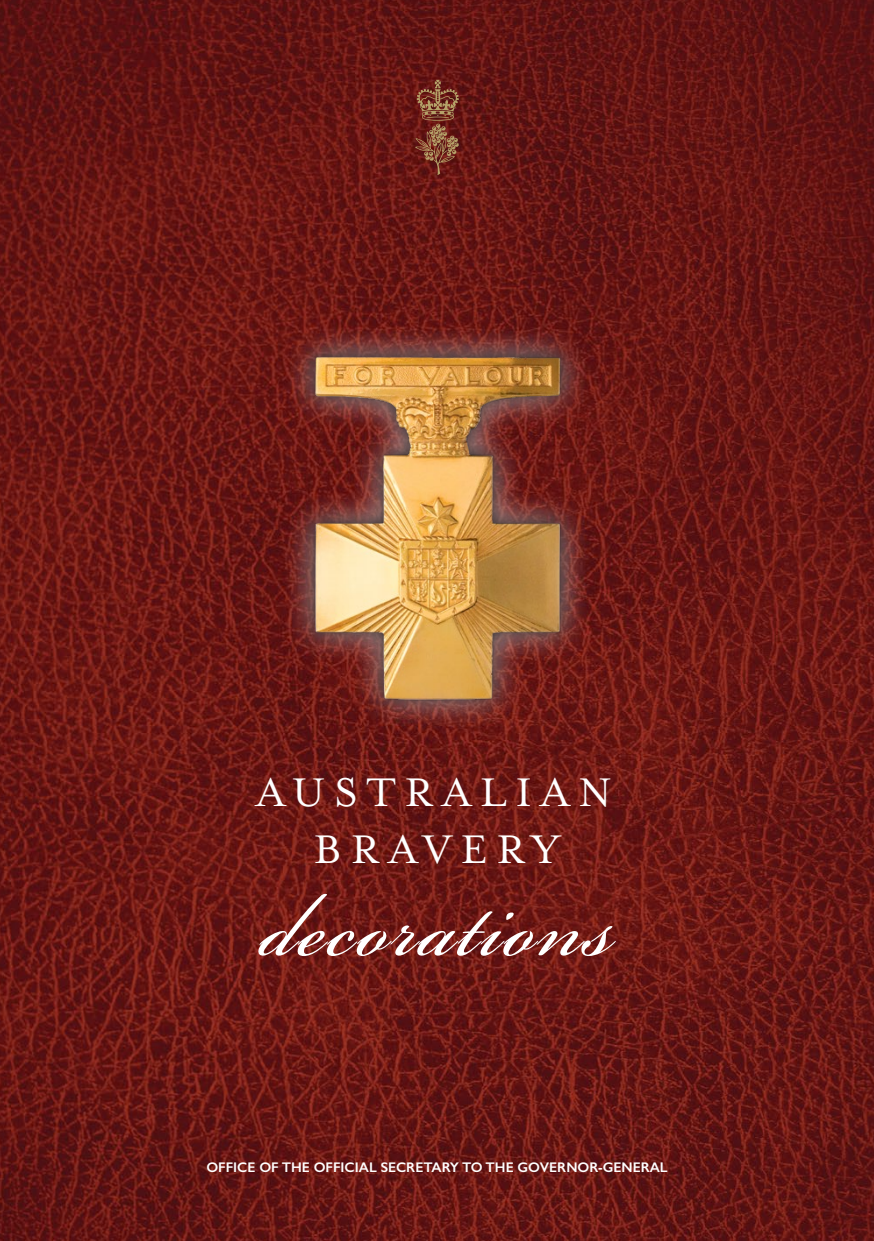
<style>
.page{position:relative;width:874px;height:1241px;background:#fff}
.page>*{position:absolute;margin:0;border:0;box-sizing:border-box;transform-origin:0 0}
.t1{font:138.78px "Bickham Script Pro 3";color:#fff;scale:.9 1}
.t2{font:45.85px/57.1px "Mrs Eaves OT";letter-spacing:.2em;color:#fff;text-align:center}
.t3{font:600 14px "Gill Sans";color:#fff}
</style>
<div class="page">
<img style="left:0;top:0;width:873px;height:1240px">
<div style="left:282px;top:324px;width:309px;height:407px;background:#fff;opacity:.8"></div>
<svg style="left:299px;top:341px;width:276px;height:373px;background:#732825"></svg>
<img style="left:307px;top:346px;width:260px;height:362px">
<svg style="left:415px;top:80px;width:43px;height:95px;background:#7b3b2a"></svg>
<h2 class="t2" style="left:256px;top:763px;width:356px">AUSTRALIAN<br>BRAVERY</h2>
<h1 class="t1" style="left:261px;top:825px;width:418px">decorations</h1>
<p class="t3" style="left:206px;top:1158px;width:462px">OFFICE OF THE OFFICIAL SECRETARY TO THE GOVERNOR-GENERAL</p>
</div>
